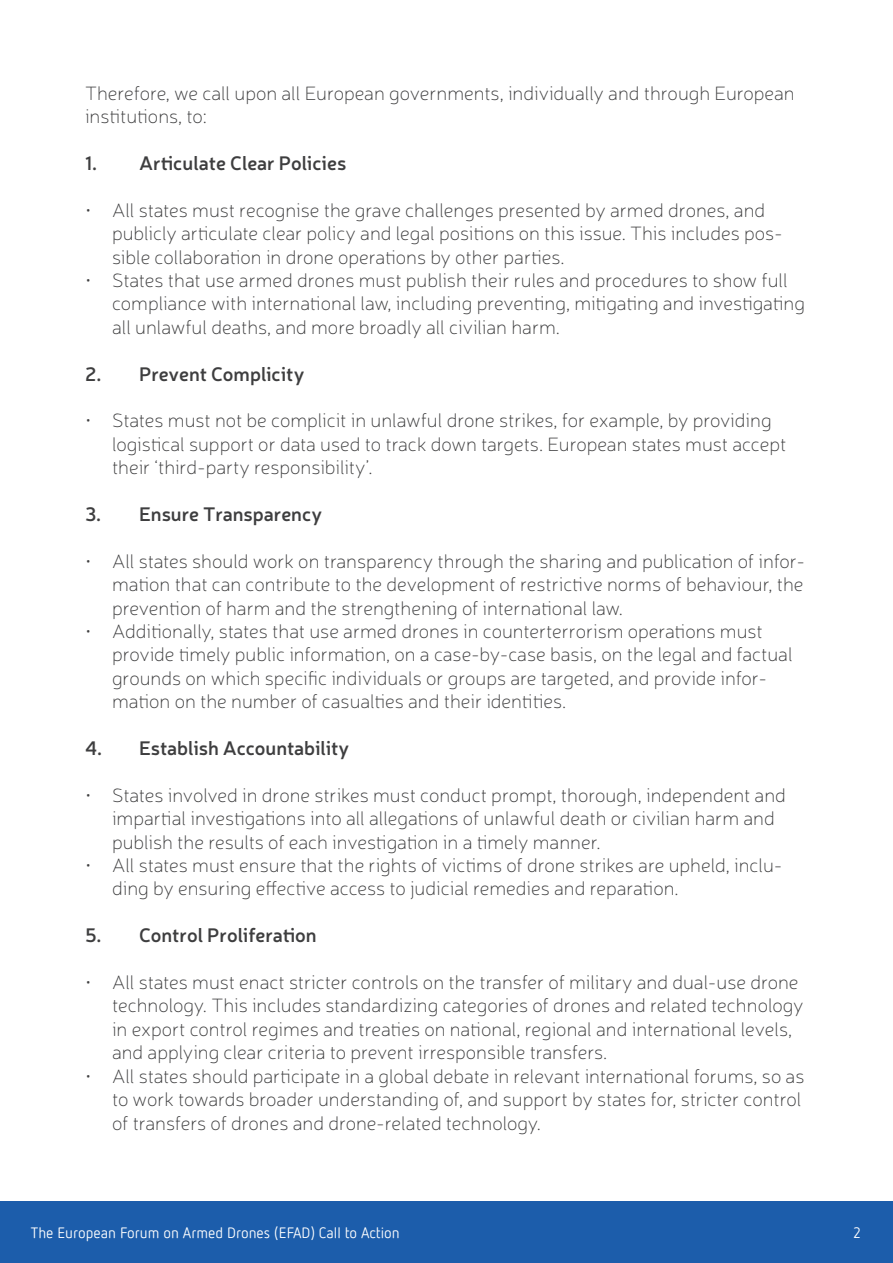
<style>
.page{position:relative;width:893px;height:1263px;background:#fff}
.page>*{position:absolute;margin:0;border:0;box-sizing:border-box;transform-origin:0 0}
.Paragraph_Style_1{font:100 19.5px/23.4px "Neris";color:#3e3e3f}
.Paragraph_Style_1-2{font:600 19.5px "Neris";color:#3e3e3f}
.t1{font:15px "Netto Offc";color:#fff}
</style>
<div class="page">
<div style="left:0;top:1201px;width:893px;height:62px;background:#1c5dab"></div>
<p class="Paragraph_Style_1" style="left:85px;top:81px;width:711px">Therefore, we call upon all European governments, individually and through European institutions, to:</p>
<p class="Paragraph_Style_1-2" style="left:85px;top:150px;width:263px">1. Articulate Clear Policies</p>
<p class="Paragraph_Style_1" style="left:112px;top:198px;width:672px;text-indent:-27px">• All states must recognise the grave challenges presented by armed drones, and publicly articulate clear policy and legal positions on this issue. This includes pos&shy;sible collaboration in drone operations by other parties.</p>
<p class="Paragraph_Style_1" style="left:112px;top:268px;width:694px;text-indent:-27px">• States that use armed drones must publish their rules and procedures to show full compliance with international law, including preventing, mitigating and investigating all unlawful deaths, and more broadly all civilian harm.</p>
<p class="Paragraph_Style_1-2" style="left:85px;top:360px;width:221px">2. Prevent Complicity</p>
<p class="Paragraph_Style_1" style="left:112px;top:409px;width:676px;text-indent:-27px">• States must not be complicit in unlawful drone strikes, for example, by providing logistical support or data used to track down targets. European states must accept their ‘third-- party responsibility’.</p>
<p class="Paragraph_Style_1-2" style="left:85px;top:501px;width:239px">3. Ensure Transparency</p>
<p class="Paragraph_Style_1" style="left:112px;top:549px;width:694px;text-align:justify;text-indent:-27px">• All states should work on transparency through the sharing and publication of infor&shy;mation that can contribute to the development of restrictive norms of behaviour, the prevention of harm and the strengthening of international law.</p>
<p class="Paragraph_Style_1" style="left:112px;top:619px;width:682px;text-indent:-27px">• Additionally, states that use armed drones in counterterrorism operations must provide timely public information, on a case-- by--case basis, on the legal and factual grounds on which specific individuals or groups are targeted, and provide infor&shy;mation on the number of casualties and their identities.</p>
<p class="Paragraph_Style_1-2" style="left:85px;top:735px;width:266px">4. Establish Accountability</p>
<p class="Paragraph_Style_1" style="left:112px;top:783px;width:675px;text-indent:-27px">• States involved in drone strikes must conduct prompt, thorough, independent and impartial investigations into all allegations of unlawful death or civilian harm and publish the results of each investigation in a timely manner.</p>
<p class="Paragraph_Style_1" style="left:112px;top:853px;width:672px;text-indent:-27px">• All states must ensure that the rights of victims of drone strikes are upheld, inclu&shy;ding by ensuring effective access to judicial remedies and reparation.</p>
<p class="Paragraph_Style_1-2" style="left:85px;top:922px;width:233px">5. Control Proliferation</p>
<p class="Paragraph_Style_1" style="left:112px;top:970px;width:693px;text-indent:-27px">• All states must enact stricter controls on the transfer of military and dual-- use drone technology. This includes standardizing categories of drones and related technology in export control regimes and treaties on national, regional and international levels, and applying clear criteria to prevent irresponsible transfers.</p>
<p class="Paragraph_Style_1" style="left:112px;top:1064px;width:694px;text-indent:-27px">• All states should participate in a global debate in relevant international forums, so as to work towards broader understanding of, and support by states for, stricter control of transfers of drones and drone--related technology.</p>
<p class="t1" style="left:31px;top:1224px;width:370px">The European Forum on Armed Drones (EFAD) Call to Action</p>
<p class="t1" style="left:853px;top:1224px;width:9px">2</p>
</div>
